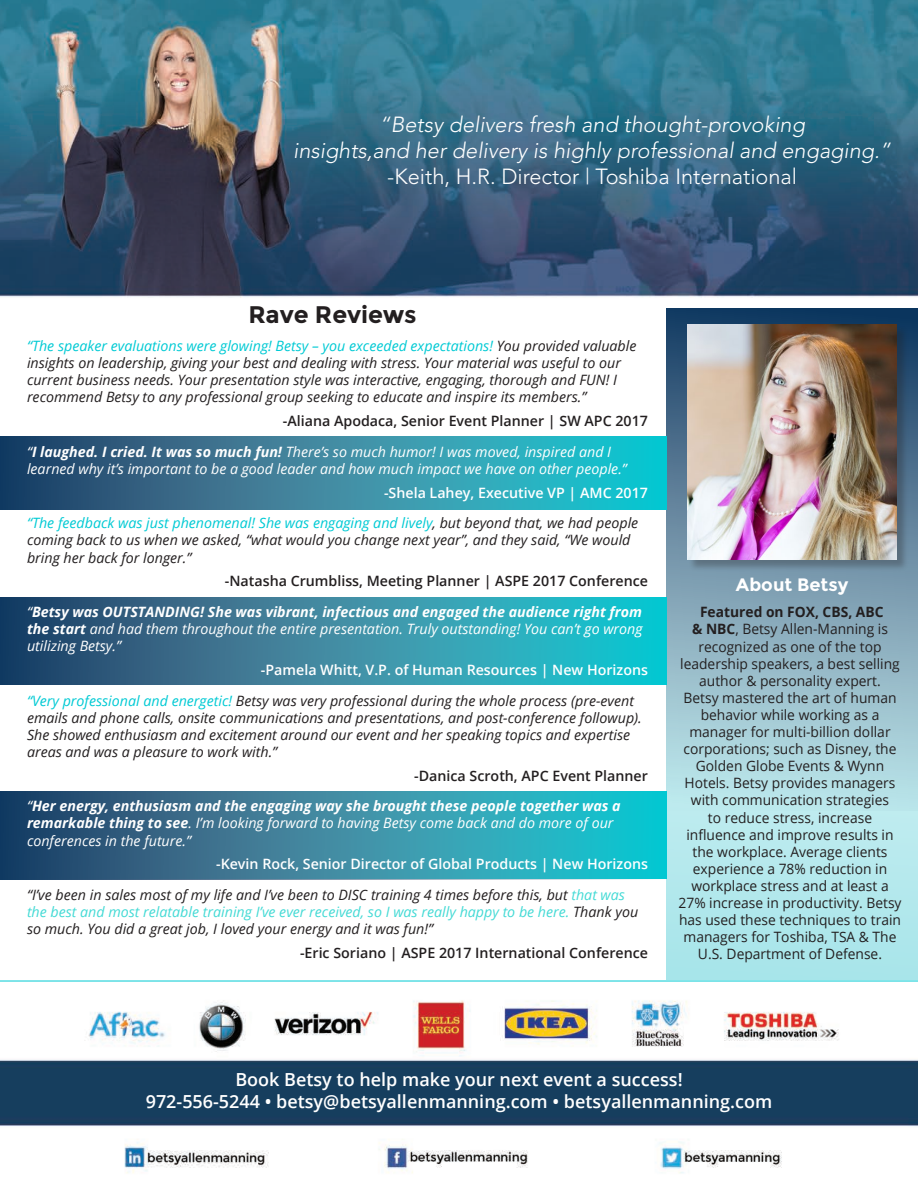
<style>
.page{position:relative;width:918px;height:1188px;background:#fff}
.page>*{position:absolute;margin:0;border:0;box-sizing:border-box;transform-origin:0 0}
.t1{font:700 24px "Montserrat";letter-spacing:-.005em;color:#231f20}
.t2{font:italic 300 21.75px/26.1px "Avenir";color:#fff;text-align:center}
.t3{font:300 21.75px "Avenir";color:#fff}
.t4{font:600 18px "Open Sans";color:#fff}
.t5{font:700 18px "Montserrat";color:#fff}
.t6{font:italic 14.25px/17.1px "Open Sans";color:#231f20}
.t7{font:14.25px/17.1px "Open Sans";color:#231f20;text-align:center}
.t8{font:italic 14.25px/17.1px "Open Sans";color:#fff}
.t9{font:italic 700 14.25px/17.1px "Open Sans";color:#fff}
.t10{font:600 14.25px "Open Sans";color:#231f20}
.t11{font:600 14.25px "Open Sans";color:#fff}
.s1{color:#00cad4}
.s2{font-weight:700}
.s3{font-weight:400}
.s4{color:#44dad5}
</style>
<div class="page">
<img style="left:0;top:0;width:918px;height:1173px">
<div style="left:666px;top:348px;width:252px;height:632px;background:#b2e8ec"></div>
<svg style="left:666px;top:308px;width:252px;height:503px"></svg>
<hr style="left:0;top:981px;width:918px;height:1px;background:#00cad4">
<div style="left:688px;top:325px;width:221px;height:247px;background:#231f20;opacity:.3"></div>
<img style="left:688px;top:325px;width:209px;height:235px">
<svg style="left:0;top:436px;width:666px;height:74px;background:#2f879f"></svg>
<svg style="left:0;top:597px;width:666px;height:88px;background:#2f88a0"></svg>
<svg style="left:0;top:792px;width:666px;height:88px;background:#3088a0"></svg>
<p class="t2" style="left:293px;top:112px;width:599px">“Betsy delivers fresh and thought-provoking<br>insights,and her delivery is highly professional and engaging.”</p>
<p class="t3" style="left:387px;top:164px;width:411px">-Keith, H.R. Director | Toshiba International</p>
<p class="t1" style="left:249px;top:301px;width:170px">Rave Reviews</p>
<p class="t6" style="left:27px;top:337px;width:611px"><span class="s1">“The speaker evaluations were glowing! Betsy – you exceeded expectations!</span> You provided valuable insights on leadership, giving your best and dealing with stress. Your material was useful to our current business needs. Your presentation style was interactive, engaging, thorough and FUN! I recommend Betsy to any professional group seeking to educate and inspire its members.”</p>
<p class="t10" style="left:283px;top:411px;width:367px">-Aliana Apodaca, Senior Event Planner | SW APC 2017</p>
<p class="t8" style="left:27px;top:443px;width:601px">“<span class="s2">I laughed. I cried. It was so much fun!</span> There’s so much humor! I was moved, inspired and I learned why it’s important to be a good leader and how much impact we have on other people.”</p>
<p class="t11" style="left:384px;top:483px;width:265px">-Shela Lahey, Executive VP | AMC 2017</p>
<p class="t6" style="left:27px;top:514px;width:613px"><span class="s1">“The feedback was just phenomenal! She was engaging and lively</span>, but beyond that, we had people coming back to us when we asked, “what would you change next year”, and they said, “We would bring her back for longer.”</p>
<p class="t10" style="left:225px;top:571px;width:425px">-Natasha Crumbliss, Meeting Planner | ASPE 2017 Conference</p>
<p class="t8" style="left:27px;top:603px;width:617px;text-align:justify">“<span class="s2">Betsy was OUTSTANDING! She was vibrant, infectious and engaged the audience right from the start</span> and had them throughout the entire presentation. Truly outstanding! You can’t go wrong utilizing Betsy.”</p>
<p class="t11" style="left:261px;top:660px;width:389px">-Pamela Whitt, V.P. of Human Resources | New Horizons</p>
<p class="t6" style="left:27px;top:691px;width:616px"><span class="s1">“Very professional and energetic!</span> Betsy was very professional during the whole process (pre-event emails and phone calls, onsite communications and presentations, and post-conference followup).<br>She showed enthusiasm and excitement around our event and her speaking topics and expertise areas and was a pleasure to work with.”</p>
<p class="t10" style="left:414px;top:766px;width:235px">-Danica Scroth, APC Event Planner</p>
<p class="t9" style="left:27px;top:797px;width:595px"><span class="s3">“</span>Her energy, enthusiasm and the engaging way she brought these people together was a remarkable thing to see<span class="s3">. I’m looking forward to having Betsy come back and do more of our conferences in the future.”</span></p>
<p class="t11" style="left:216px;top:854px;width:433px">-Kevin Rock, Senior Director of Global Products | New Horizons</p>
<p class="t6" style="left:27px;top:886px;width:613px">“I’ve been in sales most of my life and I’ve been to DISC training 4 times before this, but <span class="s4">that was the best and most relatable training I’ve ever received, so I was really happy to be here.</span> Thank you so much. You did a great job, I loved your energy and it was fun!”</p>
<p class="t10" style="left:300px;top:943px;width:350px">-Eric Soriano | ASPE 2017 International Conference</p>
<p class="t5" style="left:736px;top:574px;width:114px">About Betsy</p>
<p class="t7" style="left:679px;top:603px;width:225px"><span class="s2">Featured on FOX, CBS, ABC<br>&amp; NBC</span>, Betsy Allen-Manning is recognized as one of the top leadership speakers, a best selling author &amp; personality expert.<br>Betsy mastered the art of human behavior while working as a manager for multi-billion dollar corporations; such as Disney, the<br>Golden Globe Events &amp; Wynn<br>Hotels. Betsy provides managers with communication strategies<br>to reduce stress, increase influence and improve results in the workplace. Average clients experience a 78% reduction in workplace stress and at least a<br>27% increase in productivity. Betsy has used these techniques to train managers for Toshiba, TSA &amp; The<br>U.S. Department of Defense.</p>
<p class="t4" style="left:235px;top:1067px;width:449px">Book Betsy to help make your next event a success!</p>
<p class="t4" style="left:146px;top:1089px;width:628px">972-556-5244 • betsy@betsyallenmanning.com • betsyallenmanning.com</p>
</div>
